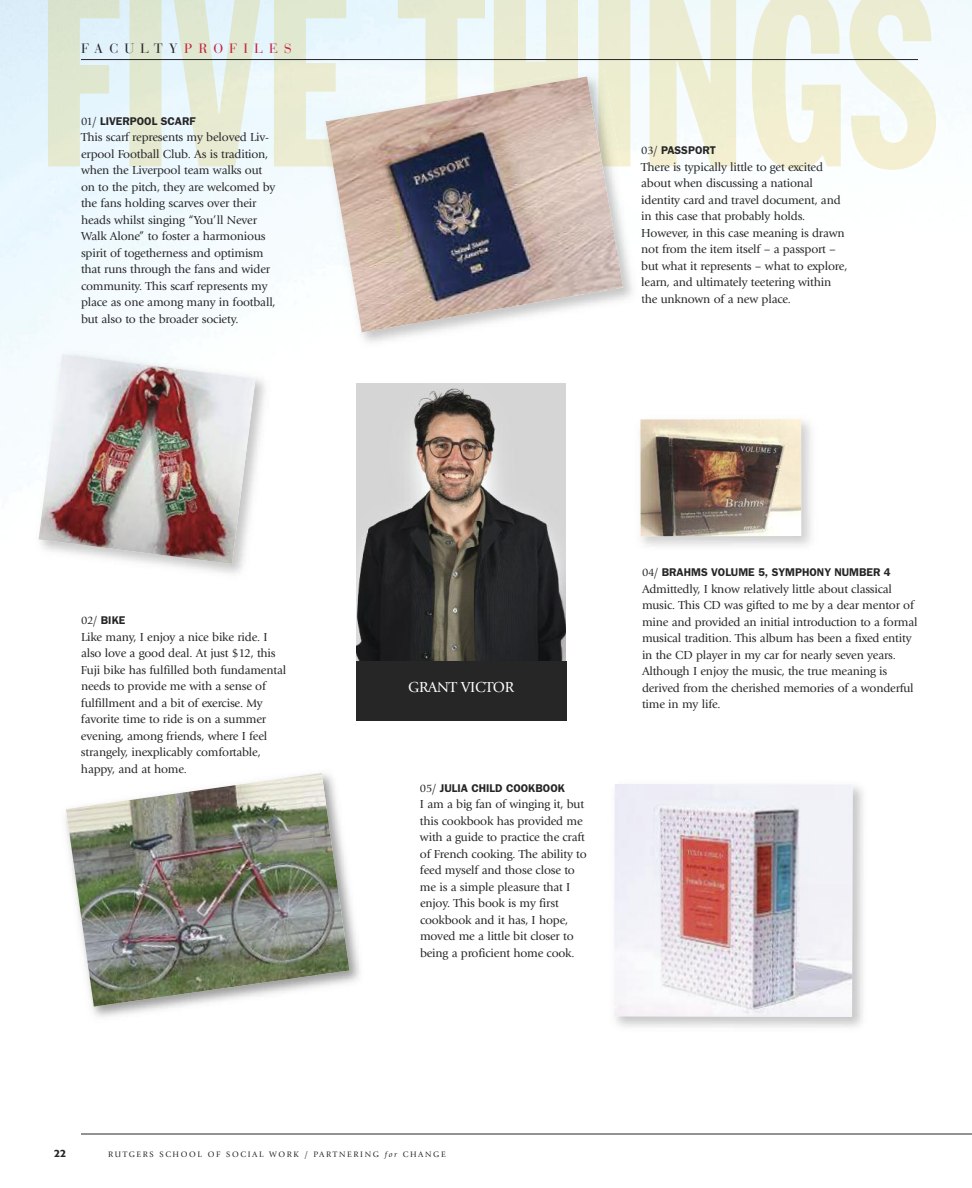
<style>
.page{position:relative;width:972px;height:1188px;background:#fff}
.page>*{position:absolute;margin:0;border:0;box-sizing:border-box;transform-origin:0 0}
.t1{font:15px "Giovanni";letter-spacing:-.015em;color:#fff}
.t2{font:13.5px "Bauer Bodoni";letter-spacing:.45em;color:#c4213c}
.t3{font:12px/16.5px "Giovanni";letter-spacing:-.015em;color:#272627}
.t4{font:600 11.25px "Franklin Gothic";color:#272627}
.t5{font:500 10.5px "Formata BQ";color:#272627}
.t6{font:8.25px "Giovanni";letter-spacing:.2em;color:#272627}
.s1{color:#272627}
.s2{font-family:"Giovanni";font-weight:400}
.s3{font-family:"Giovanni Itl"}
</style>
<div class="page">
<img style="left:48px;top:0;width:888px;height:170px">
<hr style="left:81px;top:59px;width:837px;height:1px;background:#272627">
<hr style="left:81px;top:1134px;width:891px;height:1px;background:#272627">
<img style="left:356px;top:384px;width:209px;height:277px">
<div style="left:356px;top:661px;width:211px;height:60px;background:#272627"></div>
<img style="left:317px;top:68px;width:328px;height:278px">
<img style="left:320px;top:68px;width:302px;height:100px">
<svg style="left:641px;top:295px;width:4px;height:8px"></svg>
<img style="left:326px;top:77px;width:297px;height:255px">
<img style="left:39px;top:354px;width:217px;height:210px">
<img style="left:614px;top:784px;width:239px;height:233px">
<img style="left:63px;top:770px;width:299px;height:250px">
<img style="left:66px;top:773px;width:284px;height:234px">
<img style="left:638px;top:418px;width:176px;height:131px">
<img style="left:640px;top:419px;width:161px;height:117px">
<p class="t2" style="left:81px;top:44px;width:212px"><span class="s1">FACULTY</span>PROFILES</p>
<p class="t4" style="left:81px;top:115px;width:116px"><span class="s2">01/</span> LIVERPOOL SCARF</p>
<p class="t3" style="left:81px;top:130px;width:196px">This scarf represents my beloved Liv&shy;erpool Football Club. As is tradition, when the Liverpool team walks out on to the pitch, they are welcomed by the fans holding scarves over their heads whilst singing “You’ll Never Walk Alone” to foster a harmonious spirit of togetherness and optimism that runs through the fans and wider community. This scarf represents my place as one among many in football, but also to the broader society.</p>
<p class="t4" style="left:641px;top:144px;width:76px"><span class="s2">03/</span> PASSPORT</p>
<p class="t3" style="left:641px;top:159px;width:208px">There is typically little to get excited about when discussing a national identity card and travel document, and in this case that probably holds.<br>However, in this case meaning is drawn not from the item itself – a passport – but what it represents – what to explore, learn, and ultimately teetering within the unknown of a new place.</p>
<p class="t4" style="left:81px;top:614px;width:46px"><span class="s2">02/</span> BIKE</p>
<p class="t3" style="left:81px;top:629px;width:207px">Like many, I enjoy a nice bike ride. I also love a good deal. At just $12, this Fuji bike has fulfilled both fundamental needs to provide me with a sense of fulfillment and a bit of exercise. My favorite time to ride is on a summer evening, among friends, where I feel strangely, inexplicably comfortable, happy, and at home.</p>
<p class="t1" style="left:408px;top:681px;width:107px">GRANT VICTOR</p>
<p class="t4" style="left:420px;top:781px;width:146px"><span class="s2">05/</span> JULIA CHILD COOKBOOK</p>
<p class="t3" style="left:420px;top:797px;width:168px">I am a big fan of winging it, but this cookbook has provided me with a guide to practice the craft of French cooking. The ability to feed myself and those close to me is a simple pleasure that I enjoy. This book is my first cookbook and it has, I hope, moved me a little bit closer to being a proficient home cook.</p>
<p class="t4" style="left:642px;top:566px;width:250px"><span class="s2">04/</span> BRAHMS VOLUME 5, SYMPHONY NUMBER 4</p>
<p class="t3" style="left:642px;top:581px;width:277px">Admittedly, I know relatively little about classical music. This CD was gifted to me by a dear mentor of mine and provided an initial introduction to a formal musical tradition. This album has been a fixed entity in the CD player in my car for nearly seven years.<br>Although I enjoy the music, the true meaning is derived from the cherished memories of a wonderful time in my life.</p>
<p class="t5" style="left:54px;top:1148px;width:14px">22</p>
<p class="t6" style="left:108px;top:1151px;width:339px">RUTGERS SCHOOL OF SOCIAL WORK / PARTNERING <span class="s3">for</span> CHANGE</p>
</div>
